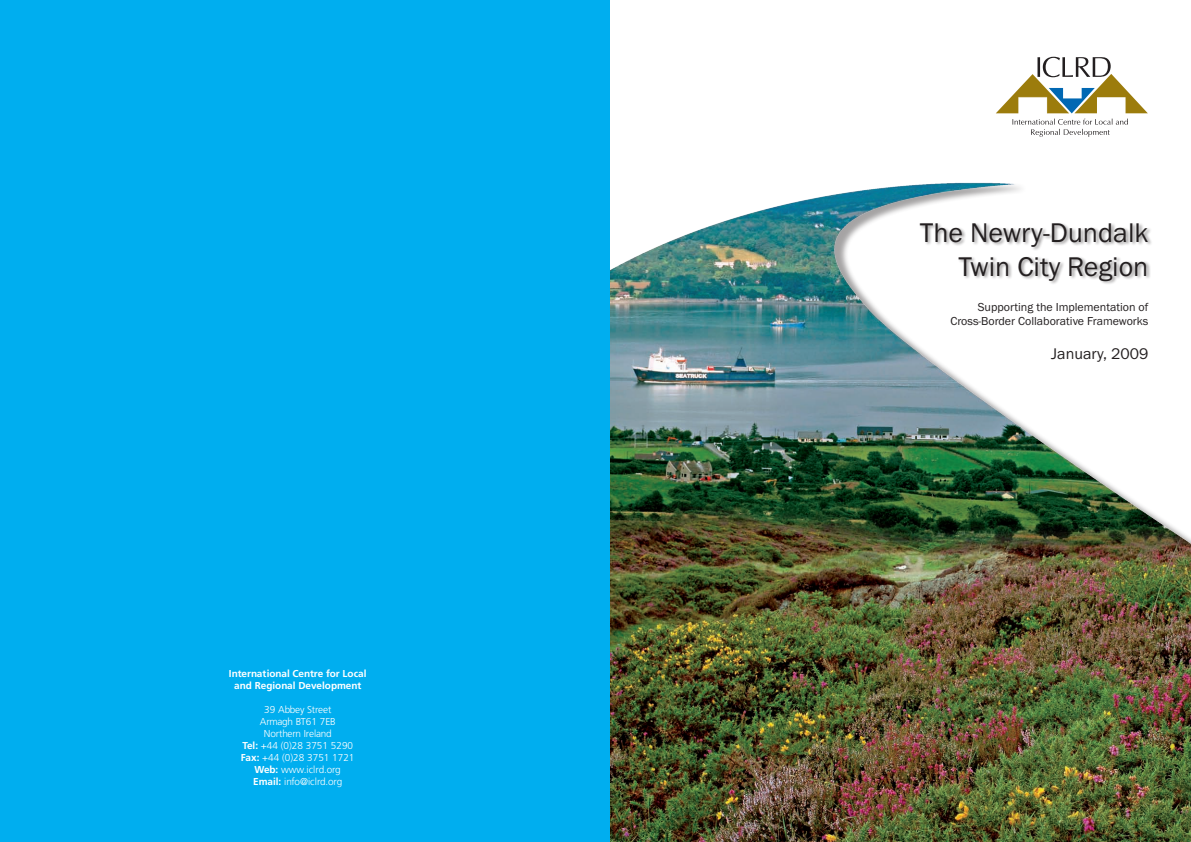
<style>
.page{position:relative;width:1191px;height:842px;background:#fff}
.page>*{position:absolute;margin:0;border:0;box-sizing:border-box;transform-origin:0 0}
.t1{font:28px "Franklin Got ITC";color:#231f20}
.t2{font:16px "Franklin Got ITC";color:#231f20}
.t3{font:12px "Franklin Got ITC";color:#231f20}
.t4{font:300 10px "Frutiger";letter-spacing:-.02em;color:#fff}
.t5{font:300 10px "Frutiger";color:#fff}
.t6{font:700 10px "Frutiger";color:#fff}
.s1{font-weight:700}
</style>
<div class="page">
<img style="left:609px;top:0;width:582px;height:842px">
<div style="left:919px;top:223px;width:234px;height:62px;background:#231f20;opacity:.47"></div>
<div style="left:0;top:0;width:609px;height:842px;background:#00aeef"></div>
<p class="t6" style="left:229px;top:667px;width:139px">International Centre for Local</p>
<p class="t6" style="left:234px;top:679px;width:129px">and Regional Development</p>
<p class="t4" style="left:264px;top:703px;width:69px">39 Abbey Street</p>
<p class="t4" style="left:260px;top:715px;width:78px">Armagh BT61 7EB</p>
<p class="t4" style="left:264px;top:727px;width:70px">Northern Ireland</p>
<p class="t5" style="left:242px;top:739px;width:112px"><span class="s1">Tel:</span> +44 (0)28 3751 5290</p>
<p class="t5" style="left:241px;top:751px;width:115px"><span class="s1">Fax:</span> +44 (0)28 3751 1721</p>
<p class="t5" style="left:254px;top:763px;width:88px"><span class="s1">Web:</span> www.iclrd.org</p>
<p class="t4" style="left:253px;top:775px;width:91px"><span class="s1">Email:</span> info@iclrd.org</p>
<p class="t1" style="left:920px;top:216px;width:230px">The Newry-Dundalk</p>
<p class="t1" style="left:958px;top:250px;width:191px">Twin City Region</p>
<p class="t3" style="left:977px;top:300px;width:172px">Supporting the Implementation of</p>
<p class="t3" style="left:950px;top:314px;width:199px">Cross-Border Collaborative Frameworks</p>
<p class="t2" style="left:1051px;top:344px;width:99px">January, 2009</p>
</div>
